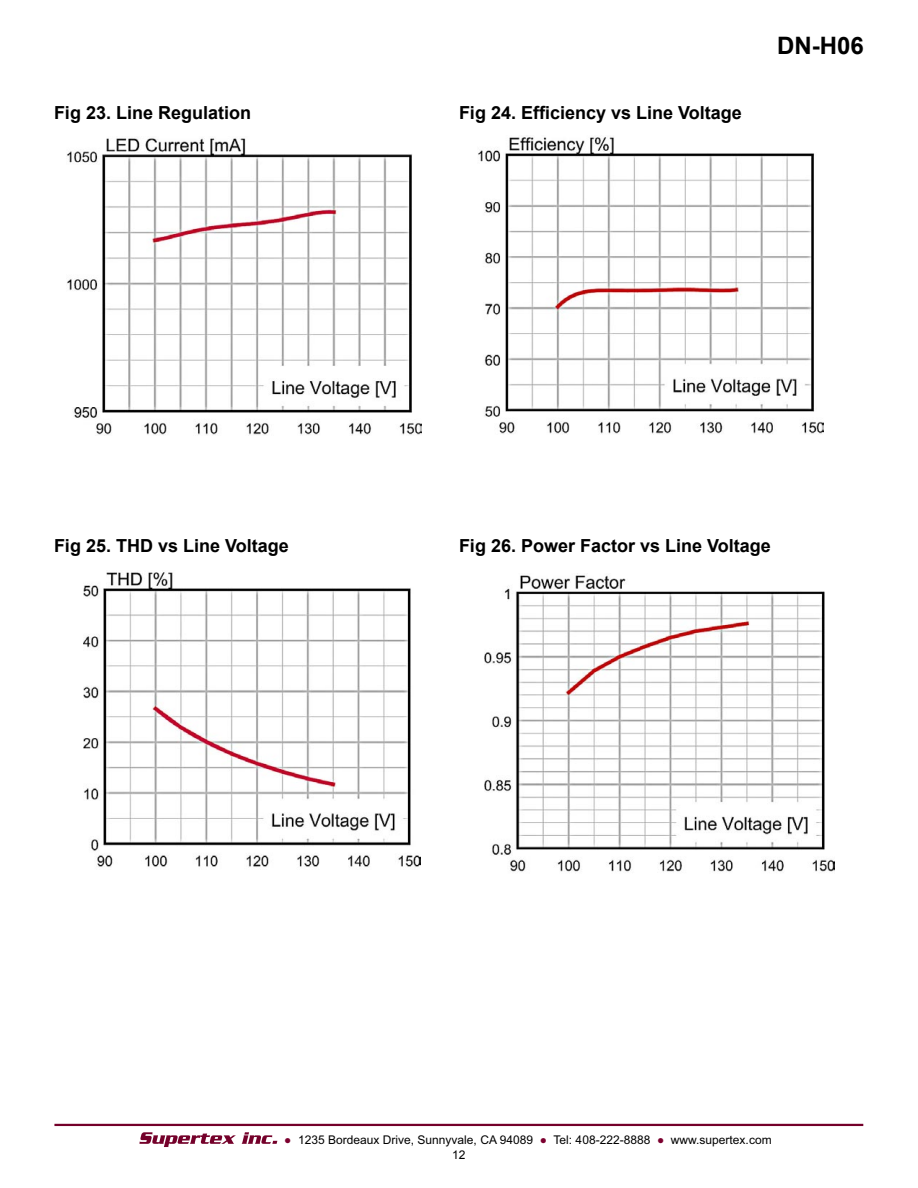
<style>
.page{position:relative;width:918px;height:1188px;background:#fff}
.page>*{position:absolute;margin:0;border:0;box-sizing:border-box;transform-origin:0 0}
.t1{font:700 24px "Arial";color:#000}
.t2{font:700 18px "Arial";color:#000}
.t3{font:12px "Arial";color:#000}
.s1{color:#7c002f}
</style>
<div class="page">
<hr style="left:54px;top:1124px;width:809px;height:2px;background:#74002a">
<svg style="left:139px;top:1132px;width:97px;height:15px"></svg>
<svg style="left:242px;top:1132px;width:35px;height:12px"></svg>
<img style="left:83px;top:572px;width:337px;height:295px">
<img style="left:485px;top:575px;width:349px;height:297px">
<img style="left:67px;top:138px;width:354px;height:297px">
<img style="left:478px;top:137px;width:346px;height:297px">
<p class="t2" style="left:54px;top:101px;width:199px">Fig 23. Line Regulation</p>
<p class="t2" style="left:459px;top:101px;width:284px">Fig 24. Efficiency vs Line Voltage</p>
<h1 class="t1" style="left:777px;top:30px;width:88px">DN-H06</h1>
<p class="t2" style="left:54px;top:534px;width:236px">Fig 25. THD vs Line Voltage</p>
<p class="t2" style="left:459px;top:534px;width:313px">Fig 26. Power Factor vs Line Voltage</p>
<p class="t3" style="left:284px;top:1132px;width:489px"><span class="s1">●</span> 1235 Bordeaux Drive, Sunnyvale, CA 94089 <span class="s1">●</span> Tel: 408-222-8888 <span class="s1">●</span> www.supertex.com</p>
<p class="t3" style="left:452px;top:1147px;width:15px">12</p>
</div>
